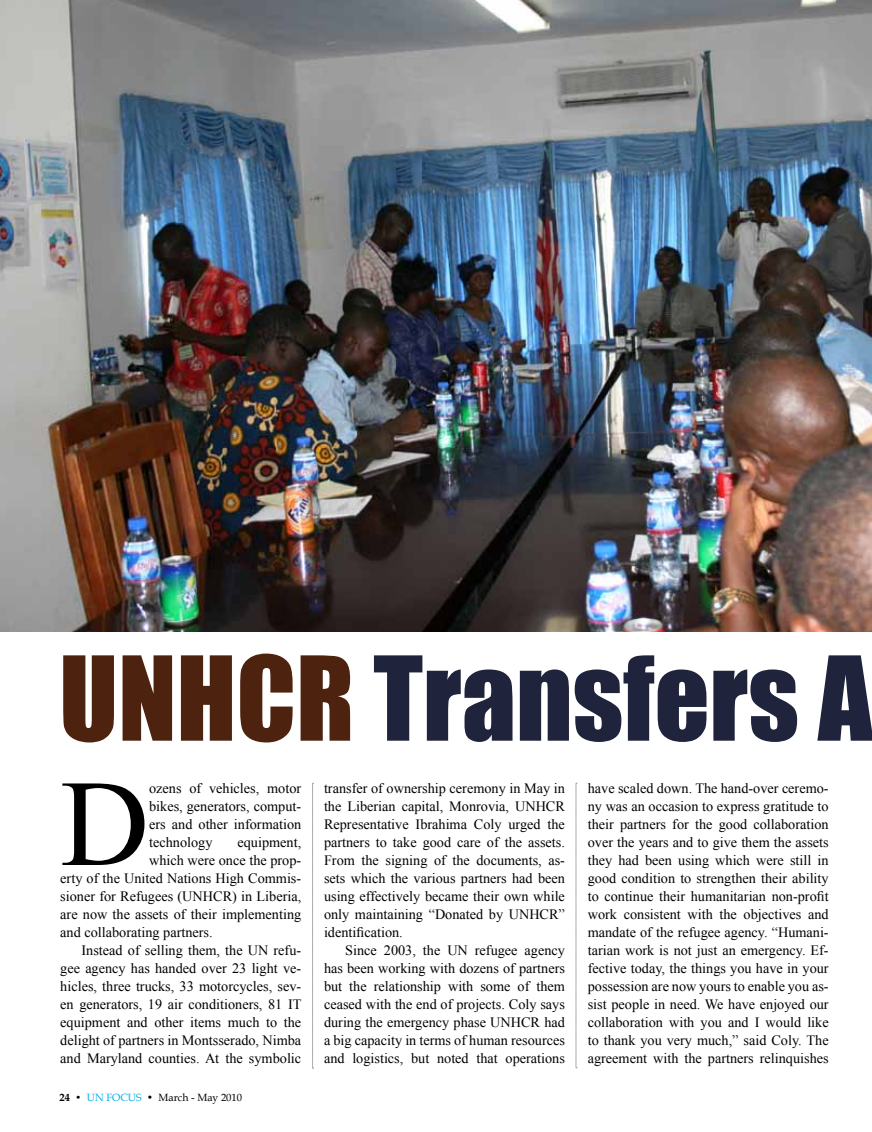
<style>
.page{position:relative;width:872px;height:1132px;background:#fff}
.page>*{position:absolute;margin:0;border:0;box-sizing:border-box;transform-origin:0 0}
.t1{font:123px "Times New Roman";color:#000}
.t2{font:107.85px "Impact";color:#20233c}
.t3{font:14.25px/18px "Times New Roman";color:#000;text-align:justify}
.t4{font:10.5px "Book Antiqua";color:#000}
.s1{color:#4d230f}
.s2{font-weight:700}
.s3{color:#00aeef}
</style>
<div class="page">
<svg style="left:576px;top:782px;width:1px;height:286px"></svg>
<svg style="left:312px;top:782px;width:2px;height:286px"></svg>
<img style="left:0;top:0;width:872px;height:631px">
<h2 class="t2" style="left:59px;top:614px;width:815px"><span class="s1">UNHCR</span> Transfers A</h2>
<h1 class="t1" style="left:60px;top:740px;width:90px">D</h1>
<p class="t3" style="left:149px;top:778px;width:154px">ozens of vehicles, motor bikes, generators, comput&shy;ers and other information technology</p>
<p class="t3" style="left:237px;top:832px;width:65px">equipment,</p>
<p class="t3" style="left:149px;top:850px;width:154px">which were once the prop-</p>
<p class="t3" style="left:60px;top:868px;width:242px">erty of the United Nations High Commis-</p>
<p class="t3" style="left:60px;top:886px;width:242px">sioner for Refugees (UNHCR) in Liberia,</p>
<p class="t3" style="left:60px;top:904px;width:242px">are now the assets of their implementing</p>
<p class="t3" style="left:60px;top:922px;width:154px">and collaborating partners.</p>
<p class="t3" style="left:82px;top:940px;width:221px">Instead of selling them, the UN refu-</p>
<p class="t3" style="left:60px;top:958px;width:242px">gee agency has handed over 23 light ve-</p>
<p class="t3" style="left:60px;top:976px;width:242px">hicles, three trucks, 33 motorcycles, sev-</p>
<p class="t3" style="left:60px;top:994px;width:243px">en generators, 19 air conditioners, 81 IT</p>
<p class="t3" style="left:60px;top:1012px;width:242px">equipment and other items much to the</p>
<p class="t3" style="left:60px;top:1030px;width:242px">delight of partners in Montsserado, Nimba</p>
<p class="t3" style="left:60px;top:1048px;width:242px">and Maryland counties. At the symbolic</p>
<p class="t4" style="left:60px;top:1089px;width:184px"><span class="s2">24 •</span> <span class="s3">UN FOCUS</span> • March - May 2010</p>
<p class="t3" style="left:324px;top:778px;width:242px">transfer of ownership ceremony in May in the Liberian capital, Monrovia, UNHCR Representative Ibrahima Coly urged the partners to take good care of the assets.<br>From the signing of the documents, as&shy;sets which the various partners had been using effectively became their own while only maintaining “Donated by UNHCR” identification.</p>
<p class="t3" style="left:324px;top:940px;width:242px;text-indent:21px">Since 2003, the UN refugee agency has been working with dozens of partners but the relationship with some of them ceased with the end of projects. Coly says during the emergency phase UNHCR had a big capacity in terms of human resources and logistics, but noted that operations</p>
<p class="t3" style="left:588px;top:778px;width:242px">have scaled down. The hand-over ceremo&shy;ny was an occasion to express gratitude to their partners for the good collaboration over the years and to give them the assets they had been using which were still in good condition to strengthen their ability to continue their humanitarian non-profit work consistent with the objectives and mandate of the refugee agency. “Humani&shy;tarian work is not just an emergency. Ef&shy;fective today, the things you have in your possession are now yours to enable you as&shy;sist people in need. We have enjoyed our collaboration with you and I would like to thank you very much,” said Coly. The agreement with the partners relinquishes</p>
</div>
